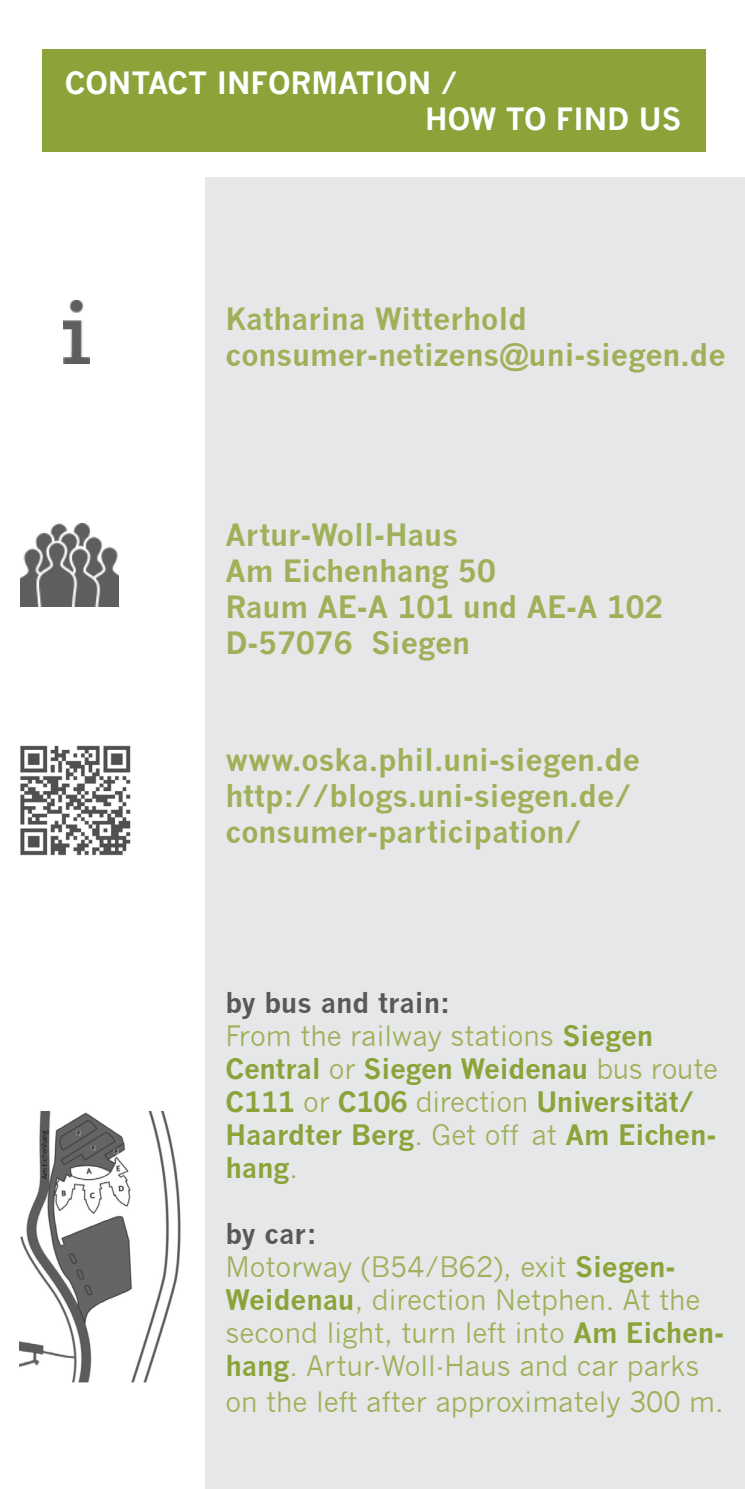
<style>
.page{position:relative;width:745px;height:1489px;background:#fff}
.page>*{position:absolute;margin:0;border:0;box-sizing:border-box;transform-origin:0 0}
.t1{font:700 30px "News Gothic";color:#9fb058}
.t2{font:700 30px "News Gothic";color:#fff}
.t3{font:27.5px/33px "News Gothic";color:#9fb058}
.t4{font:700 27.5px/33px "News Gothic";letter-spacing:-.01em;color:#8ba339}
.t5{font:700 27.5px "News Gothic";color:#57585a}
.s1{font-weight:400;color:#9fb058}
.s2{font-weight:700;color:#8ba339}
</style>
<div class="page">
<img style="left:63px;top:300px;width:27px;height:63px">
<img style="left:21px;top:523px;width:97px;height:83px">
<img style="left:19px;top:1111px;width:162px;height:272px">
<div style="left:205px;top:177px;width:539px;height:1311px;background:#e6e7e9"></div>
<div style="left:43px;top:50px;width:663px;height:102px;background:#8ba339"></div>
<img style="left:20px;top:745px;width:111px;height:110px">
<p class="t2" style="left:65px;top:64px;width:394px">CONTACT INFORMATION /</p>
<p class="t2" style="left:425px;top:100px;width:257px">HOW TO FIND US</p>
<p class="t1" style="left:225px;top:301px;width:303px">Katharina Witterhold</p>
<p class="t1" style="left:225px;top:337px;width:501px">consumer-netizens@uni-siegen.de</p>
<p class="t1" style="left:225px;top:517px;width:234px">Artur-Woll-Haus</p>
<p class="t1" style="left:225px;top:553px;width:272px">Am Eichenhang 50</p>
<p class="t1" style="left:225px;top:589px;width:439px">Raum AE-A 101 und AE-A 102</p>
<p class="t1" style="left:225px;top:625px;width:246px">D-57076 Siegen</p>
<p class="t1" style="left:225px;top:742px;width:416px">www.oska.phil.uni-siegen.de</p>
<p class="t1" style="left:225px;top:778px;width:407px">http://blogs.uni-siegen.de/</p>
<p class="t1" style="left:225px;top:814px;width:358px">consumer-participation/</p>
<p class="t5" style="left:225px;top:986px;width:226px">by bus and train:</p>
<p class="t4" style="left:225px;top:1018px;width:494px"><span class="s1">From the railway stations</span> Siegen<br>Central <span class="s1">or</span> Siegen Weidenau <span class="s1">bus route<br></span>C111 <span class="s1">or</span> C106 <span class="s1">direction</span> Universität/<br>Haardter Berg<span class="s1">. Get off at</span> Am Eichen&shy;hang<span class="s1">.</span></p>
<p class="t5" style="left:225px;top:1217px;width:93px">by car:</p>
<p class="t3" style="left:225px;top:1250px;width:500px">Motorway (B54/B62), exit <span class="s2">Siegen-Weidenau</span>, direction Netphen. At the second light, turn left into <span class="s2">Am Eichen&shy;hang</span>. Artur-Woll-Haus and car parks</p>
<p class="t3" style="left:225px;top:1385px;width:499px">on the left after approximately 300 m.</p>
</div>
